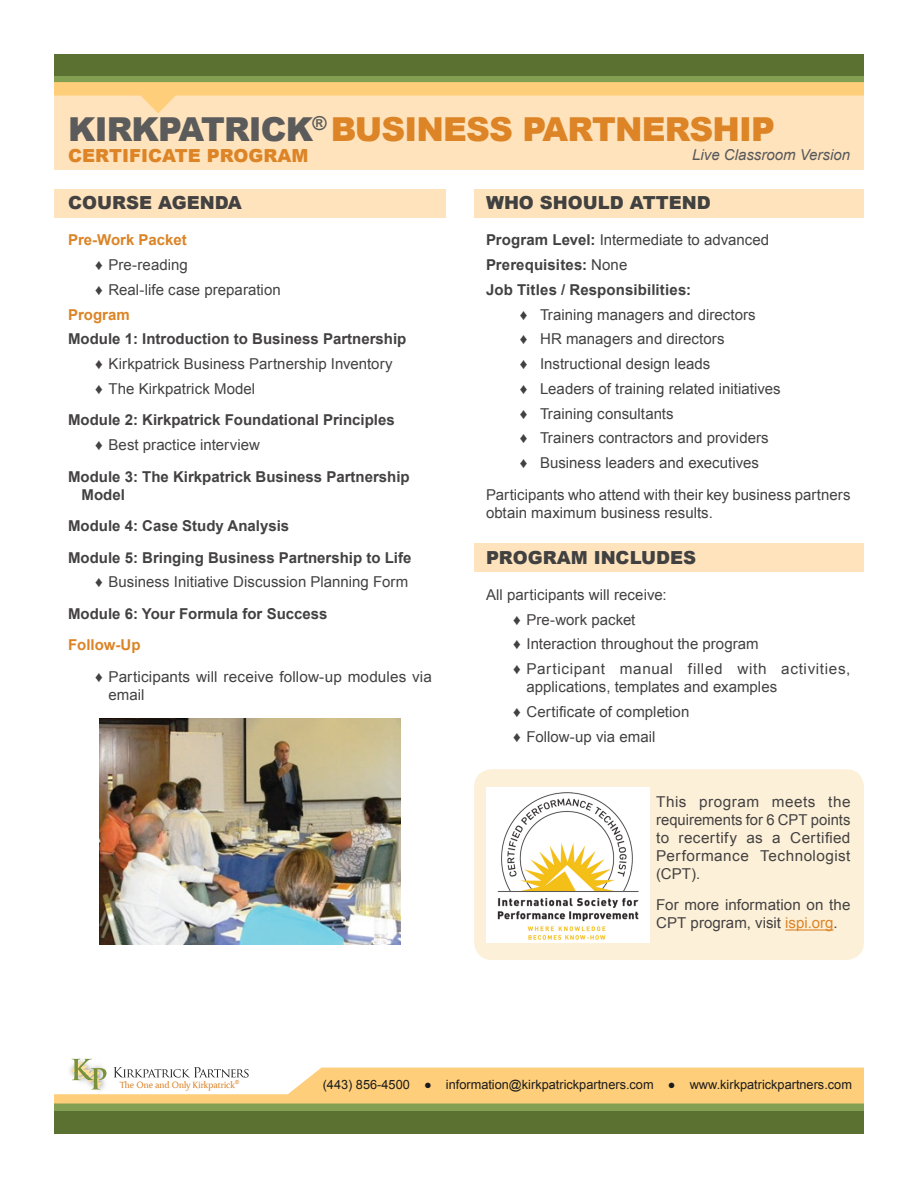
<style>
.page{position:relative;width:918px;height:1188px;background:#fff}
.page>*{position:absolute;margin:0;border:0;box-sizing:border-box;transform-origin:0 0}
.t1{font:900 33px "Arial";letter-spacing:-.025em;color:#dc8426}
.t2{font:900 18px "Arial";color:#414141}
.t3{font:900 18px "Arial";color:#dc8426}
.t4{font:900 18px "Arial";color:#434141}
.t5{font:15px/24.8px "Arial";letter-spacing:.005em;color:#434141}
.t6{font:15px/24.8px "Arial";letter-spacing:.005em;color:#414141}
.t7{font:700 15px/18px "Arial";color:#434141}
.t8{font:700 15px/24.8px "Arial";letter-spacing:.01em;color:#414141}
.t9{font:700 15px "Arial";color:#db8426}
.t10{font:italic 15px "Arial";color:#57585a}
.t11{font:12.75px "Arial";color:#1b1b1b}
.t12{font:9.75px "Monkton";color:#da8327}
.s1{color:#5a5b5a}
.s2{font-weight:400}
.s3{color:#dc8426}
.s4{color:#414141}
</style>
<div class="page">
<div style="left:54px;top:1110px;width:810px;height:24px;background:#5a7132"></div>
<div style="left:54px;top:1103px;width:810px;height:8px;background:#839f52"></div>
<div style="left:54px;top:75px;width:810px;height:9px;background:#839f52"></div>
<div style="left:54px;top:54px;width:810px;height:22px;background:#5a7132"></div>
<div style="left:54px;top:95px;width:810px;height:75px;background:#fee3bd"></div>
<svg style="left:54px;top:82px;width:810px;height:31px"></svg>
<img style="left:71px;top:1058px;width:21px;height:1px">
<svg style="left:54px;top:1059px;width:810px;height:45px"></svg>
<div style="left:474px;top:769px;width:390px;height:191px;background:#fdf0d8;border-radius:18px"></div>
<div style="left:474px;top:543px;width:390px;height:29px;background:#fee3bd"></div>
<div style="left:474px;top:189px;width:390px;height:29px;background:#fee3bd"></div>
<div style="left:54px;top:189px;width:392px;height:29px;background:#fee3bd"></div>
<hr style="left:785px;top:929px;width:49px;height:2px;background:#dc8426">
<img style="left:99px;top:718px;width:302px;height:227px">
<img style="left:486px;top:787px;width:163px;height:155px">
<h1 class="t1" style="left:68px;top:105px;width:709px"><span class="s1">KIRKPATRICK</span><sup>®</sup> BUSINESS PARTNERSHIP</h1>
<p class="t3" style="left:68px;top:142px;width:242px">CERTIFICATE PROGRAM</p>
<p class="t4" style="left:68px;top:190px;width:58px">COURSE</p>
<p class="t4" style="left:158px;top:190px;width:29px">AGENDA</p>
<p class="t9" style="left:68px;top:230px;width:120px">Pre-Work Packet</p>
<p class="t5" style="left:95px;top:253px;width:187px">♦ Pre-reading<br>♦ Real-life case preparation</p>
<p class="t9" style="left:68px;top:304px;width:63px">Program</p>
<p class="t7" style="left:68px;top:330px;width:340px">Module 1: Introduction to Business Partnership</p>
<p class="t5" style="left:95px;top:352px;width:299px">♦ Kirkpatrick Business Partnership Inventory ♦ The Kirkpatrick Model</p>
<p class="t7" style="left:68px;top:411px;width:328px">Module 2: Kirkpatrick Foundational Principles</p>
<p class="t5" style="left:95px;top:433px;width:166px">♦ Best practice interview</p>
<p class="t7" style="left:82px;top:468px;width:330px;text-indent:-14px">Module 3: The Kirkpatrick Business Partnership<br>Model</p>
<p class="t7" style="left:68px;top:510px;width:345px;line-height:31.5px">Module 4: Case Study Analysis<br>Module 5: Bringing Business Partnership to Life</p>
<p class="t5" style="left:95px;top:570px;width:315px">♦ Business Initiative Discussion Planning Form</p>
<p class="t7" style="left:68px;top:605px;width:261px">Module 6: Your Formula for Success</p>
<p class="t9" style="left:68px;top:635px;width:74px">Follow-Up</p>
<p class="t6" style="left:109px;top:668px;width:325px;line-height:18px;text-indent:-14px">♦ Participants will receive follow-up modules via email</p>
<p class="t10" style="left:692px;top:145px;width:159px">Live Classroom Version</p>
<p class="t2" style="left:486px;top:190px;width:226px">WHO SHOULD ATTEND</p>
<p class="t8" style="left:486px;top:228px;width:285px">Program Level: <span class="s2">Intermediate to advanced<br></span>Prerequisites: <span class="s2">None<br></span>Job Titles / Responsibilities:</p>
<p class="t6" style="left:520px;top:302px;width:262px">♦ Training managers and directors<br>♦ HR managers and directors<br>♦ Instructional design leads<br>♦ Leaders of training related initiatives ♦ Training consultants<br>♦ Trainers contractors and providers<br>♦ Business leaders and executives</p>
<p class="t6" style="left:486px;top:485px;width:366px;line-height:18px">Participants who attend with their key business partners obtain maximum business results.</p>
<p class="t2" style="left:486px;top:544px;width:29px">PROGRAM</p>
<p class="t2" style="left:594px;top:544px;width:13px">INC</p>
<p class="t2" style="left:630px;top:544px;width:41px">LUDES</p>
<p class="t6" style="left:486px;top:582px;width:182px">All participants will receive:</p>
<p class="t5" style="left:513px;top:607px;width:339px">♦ Pre-work packet<br>♦ Interaction throughout the program<br>♦ Participant manual filled with activities,</p>
<p class="t5" style="left:513px;top:675px;width:266px;text-indent:14px">applications, templates and examples ♦ Certificate of completion<br>♦ Follow-up via email</p>
<p class="t5" style="left:656px;top:793px;width:196px;line-height:18px;text-align:justify">This program meets the requirements for 6 CPT points to recertify as a Certified Performance Technologist (CPT).</p>
<p class="t5" style="left:656px;top:896px;width:196px;line-height:18px">For more information on the<br>CPT program, visit <span class="s3">ispi.org</span><span class="s4">.</span></p>
<p class="t12" style="left:120px;top:1080px;width:121px">The One and Only Kirkpatrick<sup>®</sup></p>
<p class="t11" style="left:323px;top:1076px;width:531px">(443) 856-4500 ● information@kirkpatrickpartners.com ● www.kirkpatrickpartners.com</p>
</div>
